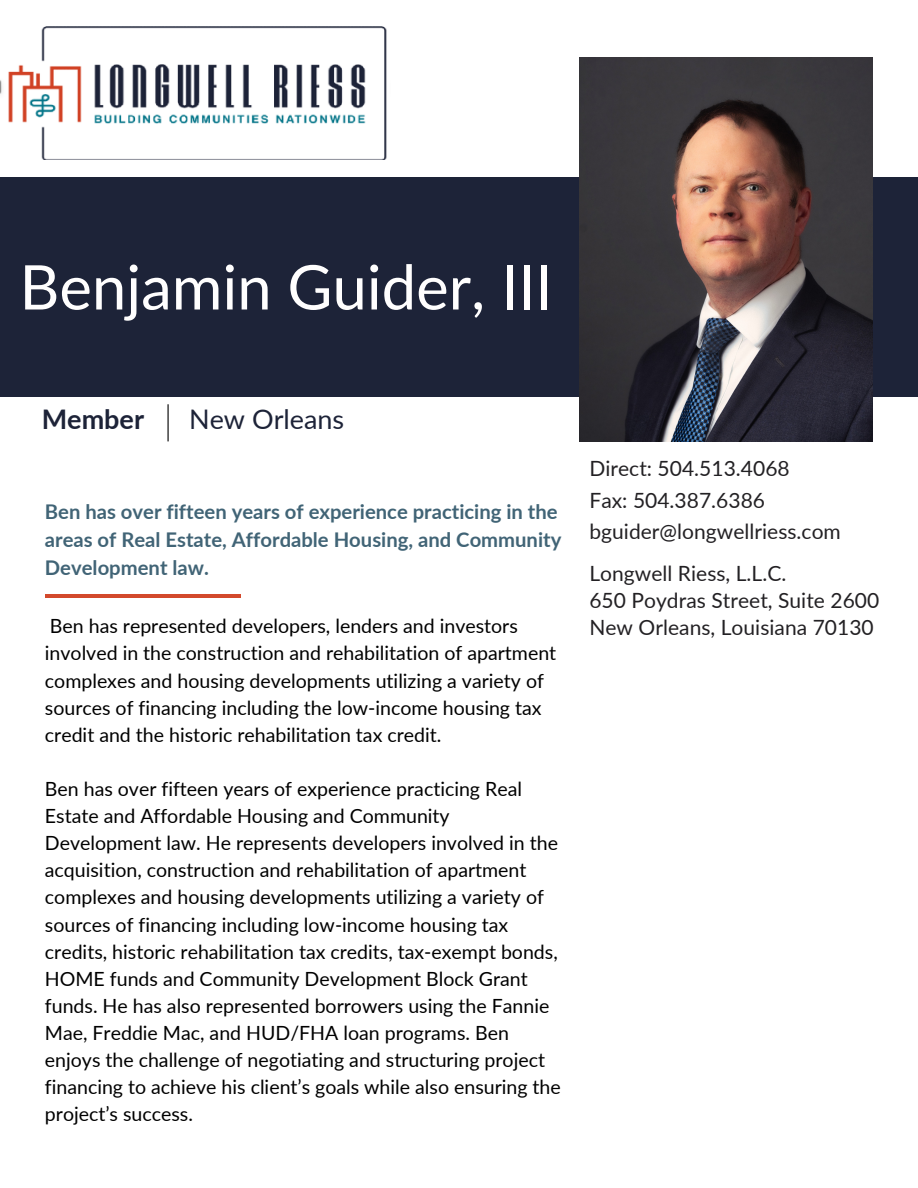
<style>
.page{position:relative;width:918px;height:1188px;background:#fff}
.page>*{position:absolute;margin:0;border:0;box-sizing:border-box;transform-origin:0 0}
.t1{font:61.65px "Lato";color:#fffefe}
.t2{font:27px "Lato";color:#1d2338}
.t3{font:700 27px "Lato";color:#1d2338}
.t4{font:21px/31.5px "Lato";color:#232124}
.t5{font:700 20.25px/28.2px "Lato";color:#416476}
.t6{font:19.5px/27.2px "Lato";color:#000}
</style>
<div class="page">
<div style="left:0;top:177px;width:918px;height:220px;background:#1d2338"></div>
<img style="left:580px;top:57px;width:292px;height:385px">
<hr style="left:168px;top:404px;width:1px;height:37px;background:#000">
<hr style="left:45px;top:594px;width:195px;height:4px;background:#d3492c">
<img style="left:0;top:26px;width:387px;height:134px">
<h1 class="t1" style="left:20px;top:249px;width:535px">Benjamin Guider, III</h1>
<h2 class="t3" style="left:42px;top:403px;width:104px">Member</h2>
<h2 class="t2" style="left:189px;top:403px;width:157px">New Orleans</h2>
<p class="t5" style="left:45px;top:497px;width:518px">Ben has over fifteen years of experience practicing in the areas of Real Estate, Affordable Housing, and Community<br>Development law.</p>
<p class="t4" style="left:589px;top:452px;width:253px">Direct: 504.513.4068<br>Fax: 504.387.6386 bguider@longwellriess.com</p>
<p class="t4" style="left:589px;top:559px;width:291px;line-height:27px">Longwell Riess, L.L.C.<br>650 Poydras Street, Suite 2600</p>
<p class="t6" style="left:50px;top:612px;width:469px">Ben has represented developers, lenders and investors</p>
<p class="t4" style="left:589px;top:611px;width:286px">New Orleans, Louisiana 70130</p>
<p class="t6" style="left:45px;top:639px;width:513px">involved in the construction and rehabilitation of apartment complexes and housing developments utilizing a variety of sources of financing including the low-income housing tax credit and the historic rehabilitation tax credit.</p>
<p class="t6" style="left:45px;top:775px;width:517px">Ben has over fifteen years of experience practicing Real Estate and Affordable Housing and Community Development law. He represents developers involved in the acquisition, construction and rehabilitation of apartment complexes and housing developments utilizing a variety of sources of financing including low-income housing tax credits, historic rehabilitation tax credits, tax-exempt bonds, HOME funds and Community Development Block Grant funds. He has also represented borrowers using the Fannie Mae, Freddie Mac, and HUD/FHA loan programs. Ben enjoys the challenge of negotiating and structuring project financing to achieve his client’s goals while also ensuring the project’s success.</p>
</div>
